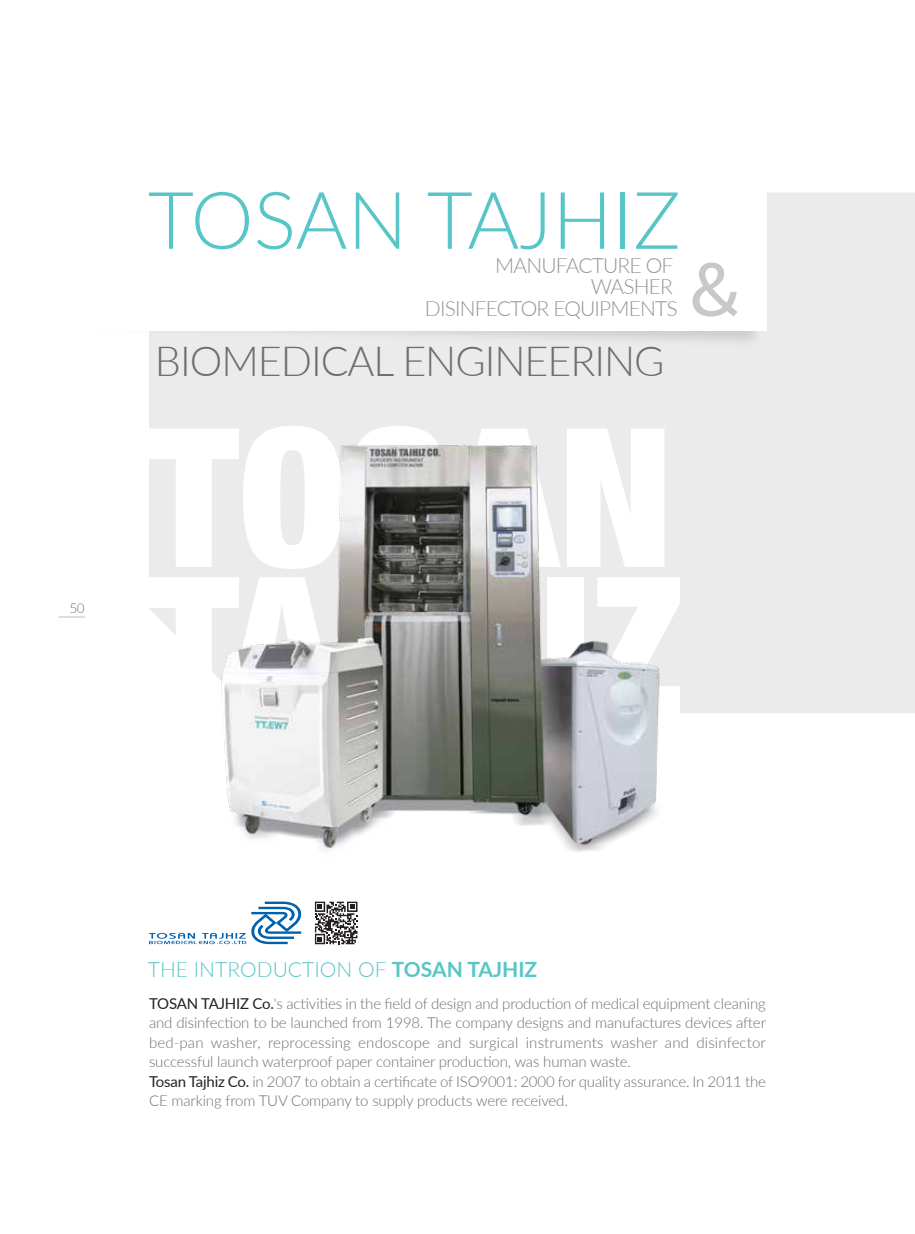
<style>
.page{position:relative;width:915px;height:1234px;background:#fff}
.page>*{position:absolute;margin:0;border:0;box-sizing:border-box;transform-origin:0 0}
.t1{font:300 79.5px "Lato";color:#58c5c7}
.t2{font:75px "Sarabun";color:#c7c8ca}
.t3{font:300 41.55px "Lato";letter-spacing:-.025em;color:#6d6e71}
.t4{font:300 21px/21.5px "Lato";letter-spacing:-.04em;color:#939598;text-align:right}
.t5{font:300 21px "Lato";color:#58c5c7}
.t6{font:300 15px/19.5px "Lato";letter-spacing:-.01em;color:#6d6e71}
.t7{font:300 13.5px "Lato";color:#6d6e71}
.s1{font-weight:700}
.s2{font-weight:400;color:#231f20}
</style>
<div class="page">
<svg style="left:58px;top:616px;width:27px;height:1px"></svg>
<div style="left:149px;top:193px;width:765px;height:520px;background:#ebebec"></div>
<svg style="left:149px;top:901px;width:152px;height:42px"></svg>
<svg style="left:315px;top:901px;width:42px;height:43px"></svg>
<img style="left:149px;top:211px;width:620px;height:141px">
<div style="left:73px;top:50px;width:692px;height:280px;background:#fff"></div>
<img style="left:197px;top:384px;width:486px;height:468px">
<h1 class="t1" style="left:148px;top:165px;width:534px">TOSAN TAJHIZ</h1>
<h3 class="t4" style="left:425px;top:254px;width:254px">MANUFACTURE OF<br>WASHER<br>DISINFECTOR EQUIPMENTS</h3>
<h2 class="t2" style="left:689px;top:246px;width:52px">&amp;</h2>
<h3 class="t3" style="left:155px;top:332px;width:511px">BIOMEDICAL ENGINEERING</h3>
<p class="t7" style="left:69px;top:598px;width:17px">50</p>
<h3 class="t5" style="left:148px;top:954px;width:391px">THE INTRODUCTION OF <span class="s1">TOSAN TAJHIZ</span></h3>
<p class="t6" style="left:149px;top:992px;width:618px"><span class="s2">TOSAN TAJHIZ Co.</span>'s activities in the field of design and production of medical equipment cleaning and disinfection to be launched from 1998. The company designs and manufactures devices after bed-pan washer, reprocessing endoscope and surgical instruments washer and disinfector successful launch waterproof paper container production, was human waste.<br><span class="s2">Tosan Tajhiz Co.</span> in 2007 to obtain a certificate of ISO9001: 2000 for quality assurance. In 2011 the CE marking from TUV Company to supply products were received.</p>
</div>
